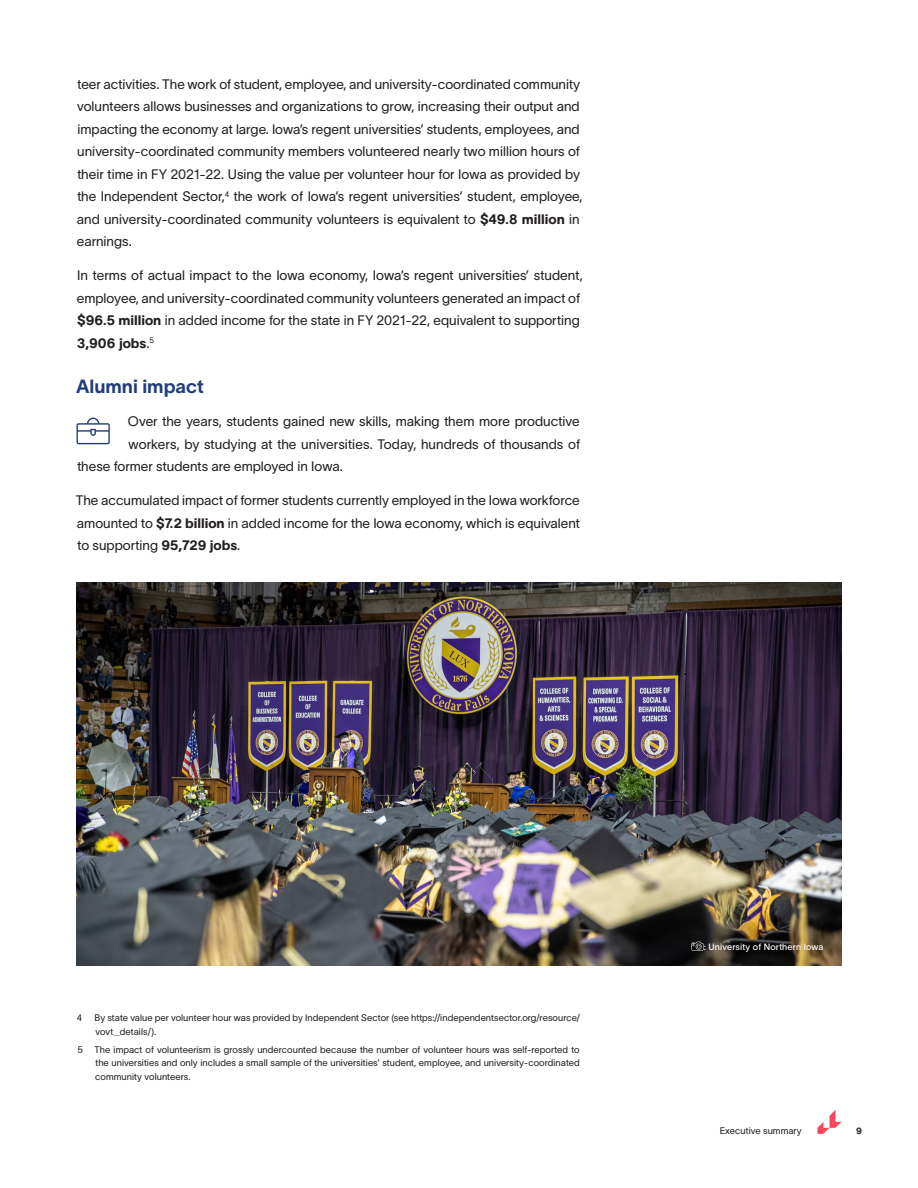
<style>
.page{position:relative;width:918px;height:1188px;background:#fff}
.page>*{position:absolute;margin:0;border:0;box-sizing:border-box;transform-origin:0 0}
.Heading_3_Primary{font:18.75px "TWK Lausanne 700";color:#223c7c}
.t1{font:13.5px/22.5px "TWK Lausanne 300";color:#231f20}
.Footnote{font:9.3px/13.5px "TWK Lausanne 300";letter-spacing:.005em;color:#231f20}
.PhotoCredit_White{font:9px "TWK Lausanne 400";letter-spacing:.02em;color:#fff}
.t2{font:9px "TWK Lausanne 800";color:#231f20}
.s1{font-family:"TWK Lausanne 800"}
</style>
<div class="page">
<svg style="left:817px;top:1110px;width:24px;height:24px"></svg>
<svg style="left:77px;top:418px;width:33px;height:26px"></svg>
<img style="left:76px;top:582px;width:765px;height:383px">
<svg style="left:691px;top:942px;width:12px;height:9px"></svg>
<p class="t1" style="left:77px;top:72px;width:507px">teer activities. The work of student, employee, and university-coordinated community volunteers allows businesses and organizations to grow, increasing their output and impacting the economy at large. Iowa’s regent universities’ students, employees, and university-coordinated community members volunteered nearly two million hours of their time in FY 2021-22. Using the value per volunteer hour for Iowa as provided by the Independent Sector,<sup>4</sup> the work of Iowa’s regent universities’ student, employee, and university-coordinated community volunteers is equivalent to <span class="s1">$49.8 million</span> in earnings.</p>
<p class="t1" style="left:77px;top:263px;width:507px">In terms of actual impact to the Iowa economy, Iowa’s regent universities’ student, employee, and university-coordinated community volunteers generated an impact of <span class="s1">$96.5 million</span> in added income for the state in FY 2021-22, equivalent to supporting <span class="s1">3,906 jobs</span>.<sup>5</sup></p>
<p class="Heading_3_Primary" style="left:76px;top:373px;width:129px">Alumni impact</p>
<p class="t1" style="left:128px;top:409px;width:454px">Over the years, students gained new skills, making them more productive</p>
<p class="t1" style="left:129px;top:432px;width:453px">workers, by studying at the universities. Today, hundreds of thousands of</p>
<p class="t1" style="left:77px;top:454px;width:267px">these former students are employed in Iowa.</p>
<p class="t1" style="left:76px;top:488px;width:506px;text-align:justify">The accumulated impact of former students currently employed in the Iowa workforce amounted to <span class="s1">$7.2 billion</span> in added income for the Iowa economy, which is equivalent to supporting <span class="s1">95,729 jobs</span>.</p>
<p class="Footnote" style="left:77px;top:1011px;width:7px">4</p>
<p class="Footnote" style="left:94px;top:1011px;width:487px">By state value per volunteer hour was provided by Independent Sector (see https://independentsector.org/resource/ vovt_details/).</p>
<p class="Footnote" style="left:95px;top:1042px;width:486px;text-align:justify;text-indent:-18px">5 The impact of volunteerism is grossly undercounted because the number of volunteer hours was self-reported to the universities and only includes a small sample of the universities’ student, employee, and university-coordinated community volunteers.</p>
<p class="PhotoCredit_White" style="left:704px;top:941px;width:121px">: University of Northern Iowa</p>
<p class="Footnote" style="left:720px;top:1123px;width:84px">Executive summary</p>
<p class="t2" style="left:856px;top:1124px;width:7px">9</p>
</div>
